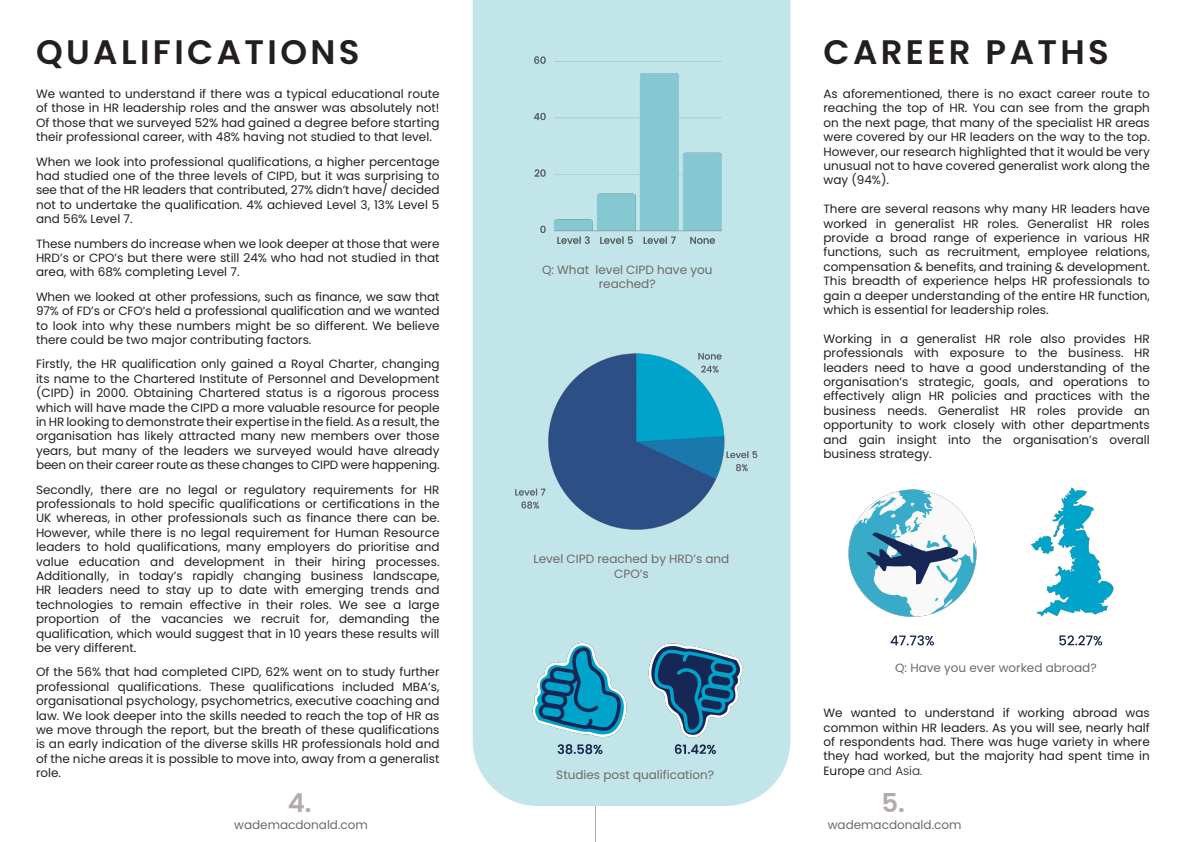
<style>
.page{position:relative;width:1191px;height:842px;background:#fff}
.page>*{position:absolute;margin:0;border:0;box-sizing:border-box;transform-origin:0 0}
.t1{font:600 34px "Poppins";letter-spacing:.1em;color:#231f20}
.t2{font:600 26px "Poppins";color:#b3a9b1}
.t3{font:12px/14.4px "Poppins";color:#231f20;text-align:justify}
.t4{font:12px/14.4px "Poppins";color:#706866;text-align:center}
.s1{font-weight:300}
</style>
<div class="page">
<hr style="left:595px;top:806px;width:1px;height:36px;background:#b3a9b1">
<div style="left:473px;top:0;width:317px;height:806px;background:#c1e5e9"></div>
<img style="left:512px;top:615px;width:246px;height:156px">
<img style="left:514px;top:36px;width:234px;height:224px">
<img style="left:498px;top:326px;width:267px;height:231px">
<img style="left:848px;top:487px;width:266px;height:159px">
<p class="t1" style="left:36px;top:32px;width:325px">QUALIFICATIONS</p>
<p class="t3" style="left:36px;top:87px;width:405px">We wanted to understand if there was a typical educational route of those in HR leadership roles and the answer was absolutely not!<br>Of those that we surveyed 52% had gained a degree before starting their professional career, with 48% having not studied to that level.</p>
<p class="t3" style="left:36px;top:154px;width:405px">When we look into professional qualifications, a higher percentage had studied one of the three levels of CIPD, but it was surprising to see that of the HR leaders that contributed, 27% didn’t have/ decided not to undertake the qualification. 4% achieved Level 3, 13% Level 5 and 56% Level 7.</p>
<p class="t3" style="left:36px;top:236px;width:405px">These numbers do increase when we look deeper at those that were HRD’s or CPO’s but there were still 24% who had not studied in that area, with 68% completing Level 7.</p>
<p class="t3" style="left:36px;top:289px;width:405px">When we looked at other professions, such as finance, we saw that 97% of FD’s or CFO’s held a professional qualification and we wanted to look into why these numbers might be so different. We believe there could be two major contributing factors.</p>
<p class="t3" style="left:36px;top:357px;width:405px">Firstly, the HR qualification only gained a Royal Charter, changing its name to the Chartered Institute of Personnel and Development (CIPD) in 2000. Obtaining Chartered status is a rigorous process which will have made the CIPD a more valuable resource for people in HR looking to demonstrate their expertise in the field. As a result, the organisation has likely attracted many new members over those years, but many of the leaders we surveyed would have already been on their career route as these changes to CIPD were happening.</p>
<p class="t3" style="left:36px;top:482px;width:405px">Secondly, there are no legal or regulatory requirements for HR professionals to hold specific qualifications or certifications in the UK whereas, in other professionals such as finance there can be.<br>However, while there is no legal requirement for Human Resource leaders to hold qualifications, many employers do prioritise and value education and development in their hiring processes.<br>Additionally, in today’s rapidly changing business landscape, HR leaders need to stay up to date with emerging trends and technologies to remain effective in their roles. We see a large proportion of the vacancies we recruit for, demanding the qualification, which would suggest that in 10 years these results will be very different.</p>
<p class="t3" style="left:36px;top:665px;width:405px">Of the 56% that had completed CIPD, 62% went on to study further professional qualifications. These qualifications included MBA’s, organisational psychology, psychometrics, executive coaching and law. We look deeper into the skills needed to reach the top of HR as we move through the report, but the breath of these qualifications is an early indication of the diverse skills HR professionals hold and of the niche areas it is possible to move into, away from a generalist role.</p>
<p class="t2" style="left:288px;top:788px;width:25px">4.</p>
<p class="t4" style="left:234px;top:817px;width:135px">wademacdonald.com</p>
<p class="t4" style="left:542px;top:263px;width:172px">Q: What level CIPD have you reached?</p>
<p class="t4" style="left:533px;top:552px;width:197px">Level CIPD reached by HRD’s and<br>CPO’s</p>
<p class="t4" style="left:556px;top:767px;width:159px">Studies post qualification?</p>
<p class="t1" style="left:823px;top:32px;width:287px">CAREER PATHS</p>
<p class="t3" style="left:823px;top:87px;width:328px">As aforementioned, there is no exact career route to reaching the top of HR. You can see from the graph on the next page, that many of the specialist HR areas were covered by our HR leaders on the way to the top.<br>However, our research highlighted that it would be very unusual not to have covered generalist work along the way (94%).</p>
<p class="t3" style="left:823px;top:202px;width:328px">There are several reasons why many HR leaders have worked in generalist HR roles. Generalist HR roles provide a broad range of experience in various HR functions, such as recruitment, employee relations, compensation &amp; benefits, and training &amp; development.<br>This breadth of experience helps HR professionals to gain a deeper understanding of the entire HR function, which is essential for leadership roles.</p>
<p class="t3" style="left:823px;top:331px;width:328px">Working in a generalist HR role also provides HR professionals with exposure to the business. HR leaders need to have a good understanding of the organisation’s strategic, goals, and operations to effectively align HR policies and practices with the business needs. Generalist HR roles provide an opportunity to work closely with other departments and gain insight into the organisation’s overall business strategy.</p>
<p class="t4" style="left:895px;top:661px;width:203px">Q: Have you ever worked abroad?</p>
<p class="t3" style="left:823px;top:706px;width:328px">We wanted to understand if working abroad was common within HR leaders. As you will see, nearly half of respondents had. There was huge variety in where they had worked, but the majority had spent time in Europe <span class="s1">and Asia.</span></p>
<p class="t2" style="left:881px;top:788px;width:25px">5.</p>
<p class="t4" style="left:827px;top:817px;width:135px">wademacdonald.com</p>
</div>
